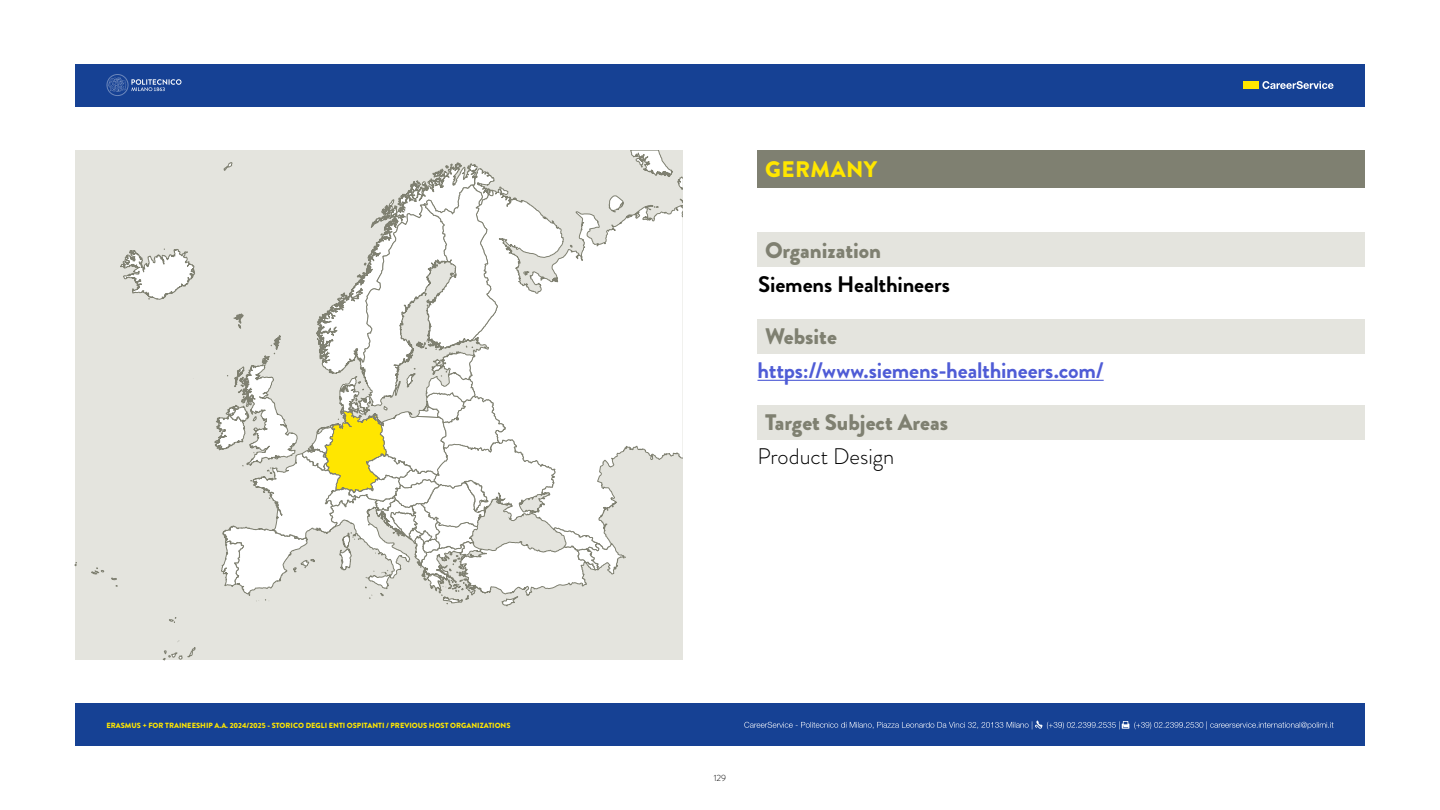
<style>
.page{position:relative;width:1440px;height:810px;background:#fff}
.page>*{position:absolute;margin:0;border:0;box-sizing:border-box;transform-origin:0 0}
.t1{font:900 22.5px "Brandon Grotesque";color:#7f8071}
.t2{font:700 22.5px "Brandon Grotesque";letter-spacing:-.01em;color:#4f5cd6}
.t3{font:700 22.5px "Brandon Grotesque";letter-spacing:-.01em;color:#000}
.t4{font:300 22.5px "Brandon Grotesque";color:#000}
.t5{font:900 22.5px "Brandon Grotesque";letter-spacing:.02em;color:#ffe600}
.t6{font:300 9px "Brandon Grotesque";color:#000}
.t7{font:900 7.5px "Brandon Grotesque";color:#ffe600}
</style>
<div class="page">
<div style="left:75px;top:704px;width:1290px;height:42px;background:#164194"></div>
<div style="left:75px;top:64px;width:1290px;height:42px;background:#164194"></div>
<svg style="left:106px;top:74px;width:76px;height:22px"></svg>
<div style="left:1244px;top:81px;width:15px;height:8px;background:#ffe600"></div>
<svg style="left:1262px;top:81px;width:72px;height:8px"></svg>
<div style="left:75px;top:150px;width:607px;height:510px;background:#e4e4de"></div>
<svg style="left:417px;top:150px;width:265px;height:310px"></svg>
<svg style="left:75px;top:185px;width:551px;height:475px"></svg>
<svg style="left:744px;top:720px;width:589px;height:9px"></svg>
<div style="left:758px;top:319px;width:607px;height:34px;background:#e4e4de"></div>
<div style="left:758px;top:405px;width:607px;height:34px;background:#e4e4de"></div>
<div style="left:758px;top:233px;width:607px;height:34px;background:#e4e4de"></div>
<div style="left:758px;top:150px;width:607px;height:38px;background:#7f8071"></div>
<hr style="left:758px;top:380px;width:346px;height:1px;background:#4f5cd6">
<p class="t7" style="left:106px;top:720px;width:406px">ERASMUS + FOR TRAINEESHIP A.A. 2024/2025 - STORICO DEGLI ENTI OSPITANTI / PREVIOUS HOST ORGANIZATIONS</p>
<h1 class="t5" style="left:765px;top:153px;width:114px">GERMANY</h1>
<h1 class="t1" style="left:765px;top:234px;width:118px">Organization</h1>
<h1 class="t3" style="left:758px;top:268px;width:193px">Siemens Healthineers</h1>
<h1 class="t1" style="left:765px;top:320px;width:73px">Website</h1>
<h1 class="t2" style="left:758px;top:355px;width:348px">https://www.siemens-healthineers.com/</h1>
<h1 class="t1" style="left:765px;top:406px;width:185px">Target Subject Areas</h1>
<h1 class="t4" style="left:758px;top:441px;width:138px">Product Design</h1>
<p class="t6" style="left:714px;top:772px;width:14px">129</p>
</div>
